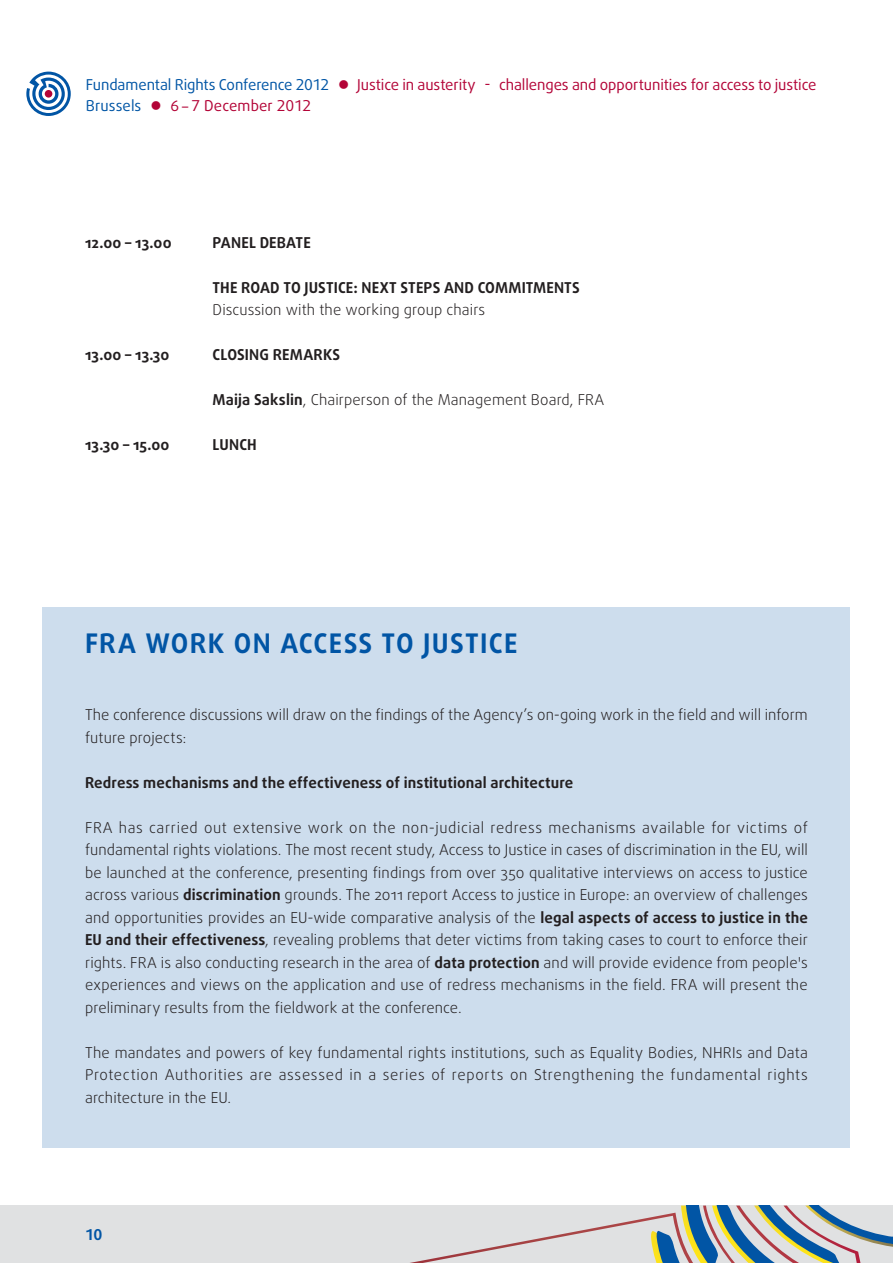
<style>
.page{position:relative;width:893px;height:1263px;background:#fff}
.page>*{position:absolute;margin:0;border:0;box-sizing:border-box;transform-origin:0 0}
.t1{font:700 27px "Daxline Pro";letter-spacing:.045em;color:#0155a5}
.t2{font:300 15px/22.5px "Daxline Pro";letter-spacing:.005em;color:#231f20;text-align:justify}
.t3{font:700 15px "Daxline Pro";letter-spacing:.01em;color:#231f20}
.t4{font:15px/21px "Daxline Pro";letter-spacing:-.005em;color:#b30437}
.t5{font:700 15px "Daxline Pro";color:#0155a5}
.s1{color:#0155a5}
.s2{font-weight:700}
</style>
<div class="page">
<svg style="left:26px;top:72px;width:45px;height:44px"></svg>
<div style="left:0;top:1205px;width:893px;height:58px;background:#e0e1e2"></div>
<svg style="left:410px;top:1205px;width:483px;height:58px"></svg>
<div style="left:43px;top:608px;width:807px;height:540px;background:#cddded"></div>
<p class="t4" style="left:86px;top:74px;width:732px"><span class="s1">Fundamental Rights Conference 2012</span> ● Justice in austerity - challenges and opportunities for access to justice<br><span class="s1">Brussels</span> ● 6 – 7 December 2012</p>
<p class="t3" style="left:85px;top:232px;width:88px">12.00 – 13.00</p>
<p class="t3" style="left:213px;top:232px;width:100px">PANEL DEBATE</p>
<p class="t3" style="left:213px;top:277px;width:369px">THE ROAD TO JUSTICE: NEXT STEPS AND COMMITMENTS</p>
<p class="t2" style="left:213px;top:298px;width:274px">Discussion with the working group chairs</p>
<p class="t3" style="left:85px;top:345px;width:86px">13.00 – 13.30</p>
<p class="t3" style="left:213px;top:345px;width:129px">CLOSING REMARKS</p>
<p class="t2" style="left:213px;top:388px;width:393px"><span class="s2">Maija Sakslin</span>, Chairperson of the Management Board, FRA</p>
<p class="t3" style="left:85px;top:435px;width:86px">13.30 – 15.00</p>
<p class="t3" style="left:213px;top:435px;width:46px">LUNCH</p>
<h1 class="t1" style="left:85px;top:625px;width:434px">FRA WORK ON ACCESS TO JUSTICE</h1>
<p class="t2" style="left:85px;top:703px;width:724px">The conference discussions will draw on the findings of the Agency’s on-going work in the field and will inform future projects:</p>
<p class="t3" style="left:85px;top:772px;width:490px">Redress mechanisms and the effectiveness of institutional architecture</p>
<p class="t2" style="left:85px;top:816px;width:724px">FRA has carried out extensive work on the non-judicial redress mechanisms available for victims of fundamental rights violations. The most recent study, Access to Justice in cases of discrimination in the EU, will be launched at the conference, presenting findings from over 350 qualitative interviews on access to justice across various <span class="s2">discrimination</span> grounds. The 2011 report Access to justice in Europe: an overview of challenges and opportunities provides an EU-wide comparative analysis of the <span class="s2">legal aspects of access to justice in the EU and their effectiveness</span>, revealing problems that deter victims from taking cases to court to enforce their rights. FRA is also conducting research in the area of <span class="s2">data protection</span> and will provide evidence from people's experiences and views on the application and use of redress mechanisms in the field. FRA will present the preliminary results from the fieldwork at the conference.</p>
<p class="t2" style="left:85px;top:1041px;width:724px">The mandates and powers of key fundamental rights institutions, such as Equality Bodies, NHRIs and Data Protection Authorities are assessed in a series of reports on Strengthening the fundamental rights architecture in the EU.</p>
<p class="t5" style="left:85px;top:1225px;width:19px">10</p>
</div>
